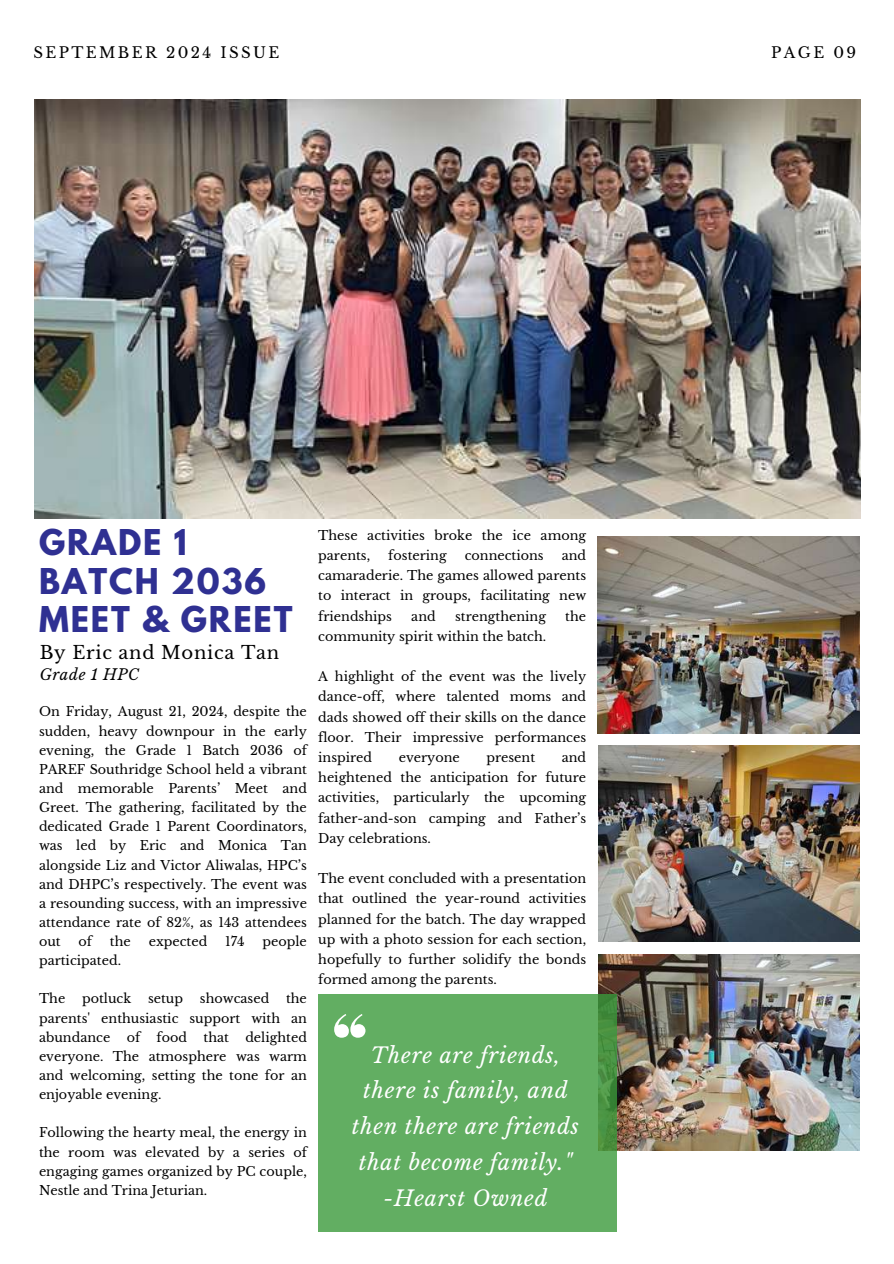
<style>
.page{position:relative;width:894px;height:1264px;background:#fff}
.page>*{position:absolute;margin:0;border:0;box-sizing:border-box;transform-origin:0 0}
.t1{font:700 31.5px/38.2px "League Spartan";letter-spacing:.06em;color:#2f3092}
.t2{font:italic 21.3px/35.8px "Libre Baskerville";letter-spacing:.04em;color:#fff;text-align:center}
.t3{font:18px "Libre Baskerville";letter-spacing:.04em;color:#000}
.t4{font:15px "Libre Baskerville";letter-spacing:.16em;color:#000}
.t5{font:italic 15px "Libre Baskerville";letter-spacing:.04em;color:#000}
.t6{font:12.75px/19px "Libre Baskerville";color:#000;text-align:justify}
</style>
<div class="page">
<img style="left:34px;top:100px;width:826px;height:418px">
<img style="left:597px;top:536px;width:262px;height:197px">
<img style="left:598px;top:745px;width:261px;height:196px">
<img style="left:598px;top:954px;width:261px;height:195px">
<div style="left:318px;top:994px;width:298px;height:237px;background:#62ae62"></div>
<svg style="left:334px;top:1014px;width:31px;height:23px"></svg>
<p class="t4" style="left:33px;top:43px;width:247px">SEPTEMBER 2024 ISSUE</p>
<p class="t4" style="left:771px;top:43px;width:86px">PAGE 09</p>
<h1 class="t1" style="left:39px;top:527px;width:255px">GRADE 1<br>BATCH 2036<br>MEET &amp; GREET</h1>
<h3 class="t3" style="left:40px;top:641px;width:241px">By Eric and Monica Tan</h3>
<p class="t5" style="left:40px;top:666px;width:101px">Grade 1 HPC</p>
<p class="t6" style="left:39px;top:702px;width:269px">On Friday, August 21, 2024, despite the sudden, heavy downpour in the early evening, the Grade 1 Batch 2036 of PAREF Southridge School held a vibrant and memorable Parents’ Meet and Greet. The gathering, facilitated by the dedicated Grade 1 Parent Coordinators, was led by Eric and Monica Tan alongside Liz and Victor Aliwalas, HPC’s and DHPC’s respectively. The event was a resounding success, with an impressive attendance rate of 82%, as 143 attendees out</p>
<p class="t6" style="left:78px;top:932px;width:15px">of</p>
<p class="t6" style="left:110px;top:932px;width:22px">the</p>
<p class="t6" style="left:149px;top:932px;width:60px">expected</p>
<p class="t6" style="left:225px;top:932px;width:21px">174</p>
<p class="t6" style="left:262px;top:932px;width:46px">people</p>
<p class="t6" style="left:39px;top:951px;width:83px">participated.</p>
<p class="t6" style="left:39px;top:989px;width:28px">The</p>
<p class="t6" style="left:82px;top:989px;width:51px">potluck</p>
<p class="t6" style="left:148px;top:989px;width:37px">setup</p>
<p class="t6" style="left:200px;top:989px;width:71px">showcased</p>
<p class="t6" style="left:39px;top:989px;width:269px;text-indent:247px">the parents' enthusiastic support with an abundance</p>
<p class="t6" style="left:39px;top:1027px;width:269px;text-indent:206px">delighted everyone. The atmosphere was warm and welcoming, setting the tone for an enjoyable evening.</p>
<p class="t6" style="left:39px;top:1123px;width:269px">Following the hearty meal, the energy in the room was elevated by a series of engaging games organized by PC couple, Nestle and Trina Jeturian.</p>
<p class="t6" style="left:127px;top:1027px;width:15px">of</p>
<p class="t6" style="left:157px;top:1027px;width:32px">food</p>
<p class="t6" style="left:203px;top:1027px;width:27px">that</p>
<p class="t6" style="left:318px;top:525px;width:269px;line-height:20.2px">These activities broke the ice among parents,</p>
<p class="t6" style="left:318px;top:545px;width:269px;line-height:20.2px;text-indent:243px">and camaraderie. The games allowed parents to interact in groups, facilitating new friendships</p>
<p class="t6" style="left:388px;top:546px;width:60px">fostering</p>
<p class="t6" style="left:464px;top:546px;width:80px">connections</p>
<p class="t6" style="left:411px;top:606px;width:26px">and</p>
<p class="t6" style="left:455px;top:606px;width:92px">strengthening</p>
<p class="t6" style="left:565px;top:606px;width:22px">the</p>
<p class="t6" style="left:318px;top:627px;width:229px">community spirit within the batch.</p>
<p class="t6" style="left:318px;top:666px;width:269px;line-height:20.2px">A highlight of the event was the lively dance-off, where talented moms and dads showed off their skills on the dance floor. Their impressive performances inspired</p>
<p class="t6" style="left:318px;top:747px;width:269px;line-height:20.2px;text-indent:243px">and heightened the anticipation for future activities, particularly the upcoming father-and-son camping and Father’s Day celebrations.</p>
<p class="t6" style="left:318px;top:868px;width:269px;line-height:20.2px">The event concluded with a presentation that outlined the year-round activities planned for the batch. The day wrapped up with a photo session for each section, hopefully to further solidify the bonds formed among the parents.</p>
<p class="t6" style="left:398px;top:748px;width:63px">everyone</p>
<p class="t6" style="left:486px;top:748px;width:50px">present</p>
<h2 class="t2" style="left:352px;top:1037px;width:228px">There are friends, there is family, and then there are friends that become family." -Hearst Owned</h2>
</div>
